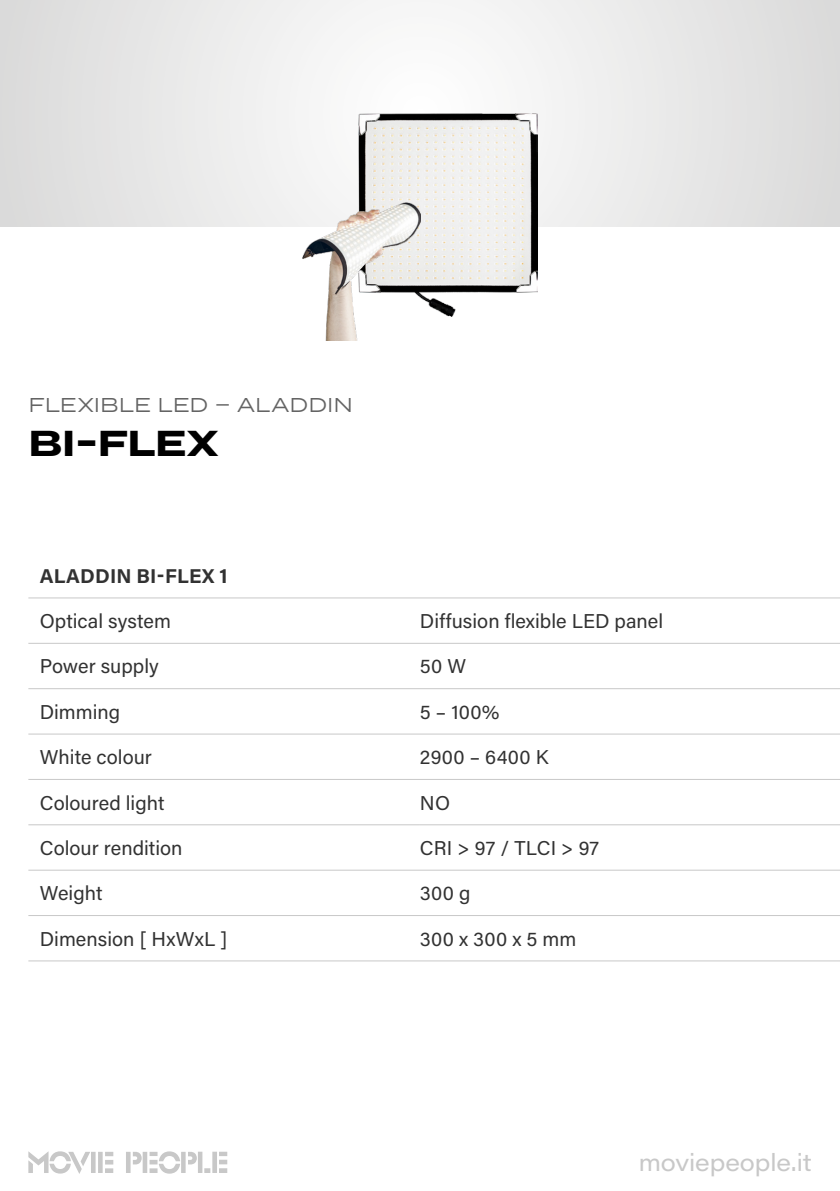
<style>
.page{position:relative;width:840px;height:1191px;background:#fff}
.page>*{position:absolute;margin:0;border:0;box-sizing:border-box;transform-origin:0 0}
.t1{font:700 36px "Termina";letter-spacing:-.005em;color:#000}
.t2{font:24px "Acumin Pro Wide";letter-spacing:-.005em;color:#c8c8c8}
.t3{font:20px "Acumin Pro";letter-spacing:.005em;color:#323232}
.t4{font:20px "Termina";letter-spacing:.005em;color:#646464}
.t5{font:700 20px "Acumin Pro";letter-spacing:.01em;color:#323232}
</style>
<div class="page">
<svg style="left:28px;top:1151px;width:199px;height:23px"></svg>
<svg style="left:0;top:0;width:839px;height:227px"></svg>
<hr style="left:28px;top:597px;width:392px;height:1px;background:#c8c8c8">
<hr style="left:420px;top:597px;width:419px;height:1px;background:#c8c8c8">
<hr style="left:28px;top:643px;width:392px;height:1px;background:#c8c8c8">
<hr style="left:420px;top:643px;width:419px;height:1px;background:#c8c8c8">
<hr style="left:28px;top:688px;width:392px;height:1px;background:#c8c8c8">
<hr style="left:420px;top:688px;width:419px;height:1px;background:#c8c8c8">
<hr style="left:28px;top:733px;width:392px;height:1px;background:#c8c8c8">
<hr style="left:420px;top:733px;width:419px;height:1px;background:#c8c8c8">
<hr style="left:28px;top:779px;width:392px;height:1px;background:#c8c8c8">
<hr style="left:420px;top:779px;width:419px;height:1px;background:#c8c8c8">
<hr style="left:28px;top:824px;width:392px;height:1px;background:#c8c8c8">
<hr style="left:420px;top:824px;width:419px;height:1px;background:#c8c8c8">
<hr style="left:28px;top:870px;width:392px;height:1px;background:#c8c8c8">
<hr style="left:420px;top:870px;width:419px;height:1px;background:#c8c8c8">
<hr style="left:28px;top:915px;width:392px;height:1px;background:#c8c8c8">
<hr style="left:420px;top:915px;width:419px;height:1px;background:#c8c8c8">
<hr style="left:28px;top:960px;width:392px;height:1px;background:#c8c8c8">
<hr style="left:420px;top:960px;width:419px;height:1px;background:#c8c8c8">
<img style="left:358px;top:113px;width:178px;height:203px">
<img style="left:303px;top:202px;width:117px;height:138px">
<p class="t4" style="left:28px;top:391px;width:326px">FLEXIBLE LED – ALADDIN</p>
<h1 class="t1" style="left:28px;top:416px;width:191px">BI-FLEX</h1>
<p class="t5" style="left:40px;top:561px;width:189px">ALADDIN BI-FLEX 1</p>
<p class="t3" style="left:40px;top:607px;width:133px">Optical system</p>
<p class="t3" style="left:420px;top:607px;width:244px">Diffusion flexible LED panel</p>
<p class="t3" style="left:40px;top:652px;width:120px">Power supply</p>
<p class="t3" style="left:420px;top:652px;width:48px">50 W</p>
<p class="t3" style="left:40px;top:698px;width:82px">Dimming</p>
<p class="t3" style="left:420px;top:698px;width:81px">5 – 100%</p>
<p class="t3" style="left:40px;top:743px;width:114px">White colour</p>
<p class="t3" style="left:420px;top:743px;width:130px">2900 – 6400 K</p>
<p class="t3" style="left:40px;top:788px;width:126px">Coloured light</p>
<p class="t3" style="left:420px;top:788px;width:32px">NO</p>
<p class="t3" style="left:40px;top:834px;width:144px">Colour rendition</p>
<p class="t3" style="left:420px;top:834px;width:180px">CRI &gt; 97 / TLCI &gt; 97</p>
<p class="t3" style="left:40px;top:879px;width:64px">Weight</p>
<p class="t3" style="left:420px;top:879px;width:52px">300 g</p>
<p class="t3" style="left:40px;top:924px;width:189px">Dimension [ HxWxL ]</p>
<p class="t3" style="left:420px;top:924px;width:158px">300 x 300 x 5 mm</p>
<p class="t2" style="left:638px;top:1145px;width:174px">moviepeople.it</p>
</div>
